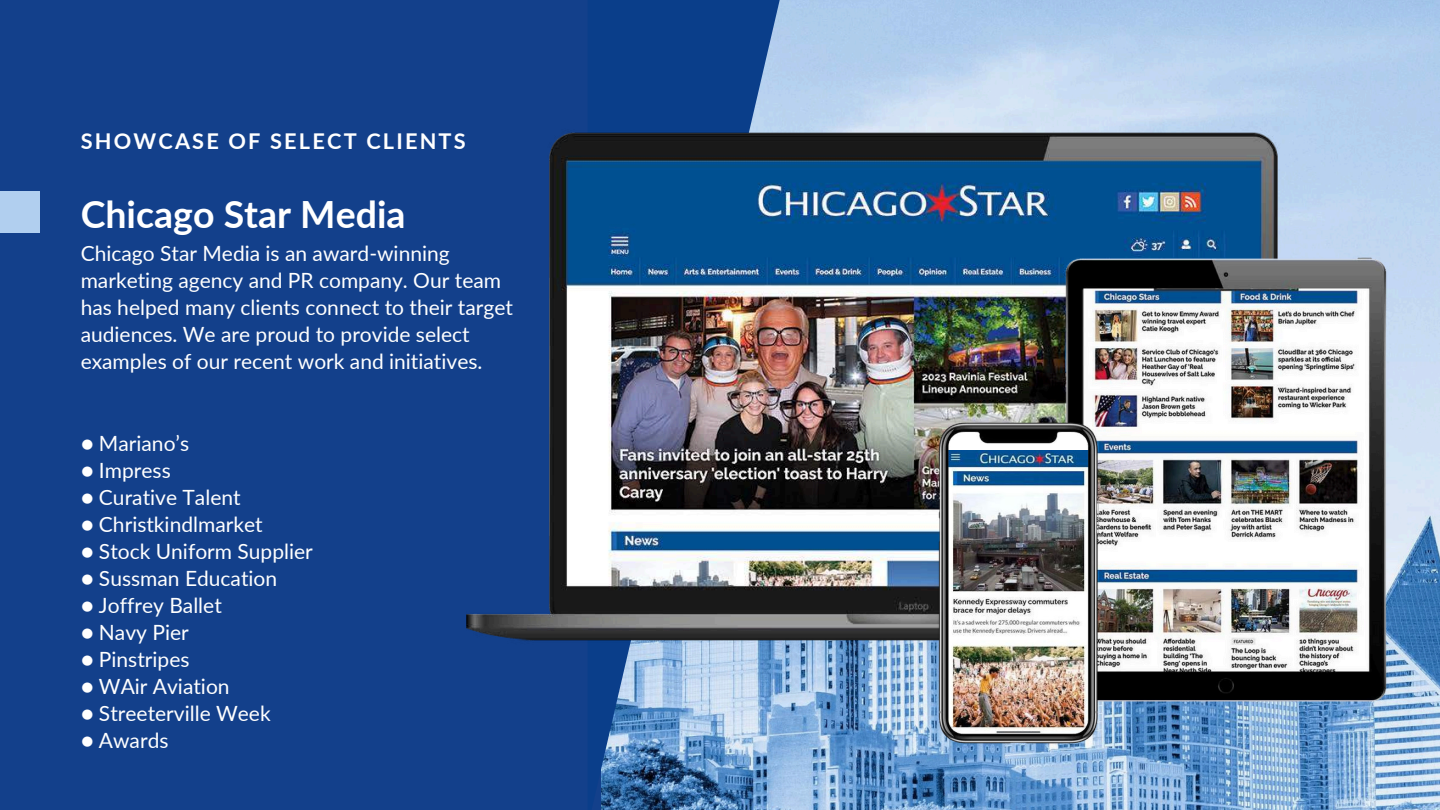
<style>
.page{position:relative;width:1440px;height:810px;background:#13408b}
.page>*{position:absolute;margin:0;border:0;box-sizing:border-box;transform-origin:0 0}
.t1{font:700 37.5px "Lato";color:#fff}
.t2{font:700 21.7px "Lato";letter-spacing:.1em;color:#fff}
.t3{font:21px/27px "Lato";color:#fff}
</style>
<div class="page">
<img style="left:780px;top:0;width:660px;height:810px">
<svg style="left:601px;top:0;width:179px;height:810px"></svg>
<img style="left:466px;top:47px;width:956px;height:678px">
<img style="left:960px;top:215px;width:480px;height:531px">
<img style="left:935px;top:404px;width:164px;height:359px">
<div style="left:0;top:192px;width:39px;height:41px;background:#b1cfef"></div>
<p class="t2" style="left:81px;top:127px;width:387px">SHOWCASE OF SELECT CLIENTS</p>
<p class="t1" style="left:81px;top:191px;width:326px">Chicago Star Media</p>
<h1 class="t3" style="left:81px;top:240px;width:434px">Chicago Star Media is an award-winning marketing agency and PR company. Our team has helped many clients connect to their target audiences. We are proud to provide select examples of our recent work and initiatives.</h1>
<p class="t3" style="left:81px;top:429px;width:110px">● Mariano’s</p>
<p class="t3" style="left:81px;top:456px;width:91px">● Impress</p>
<p class="t3" style="left:81px;top:483px;width:161px">● Curative Talent</p>
<p class="t3" style="left:81px;top:510px;width:183px">● Christkindlmarket</p>
<p class="t3" style="left:81px;top:537px;width:233px">● Stock Uniform Supplier</p>
<p class="t3" style="left:81px;top:564px;width:198px">● Sussman Education</p>
<p class="t3" style="left:81px;top:591px;width:142px">● Joffrey Ballet</p>
<p class="t3" style="left:81px;top:618px;width:109px">● Navy Pier</p>
<p class="t3" style="left:81px;top:645px;width:110px">● Pinstripes</p>
<p class="t3" style="left:81px;top:672px;width:150px">● WAir Aviation</p>
<p class="t3" style="left:81px;top:699px;width:191px">● Streeterville Week</p>
<p class="t3" style="left:81px;top:726px;width:89px">● Awards</p>
</div>
